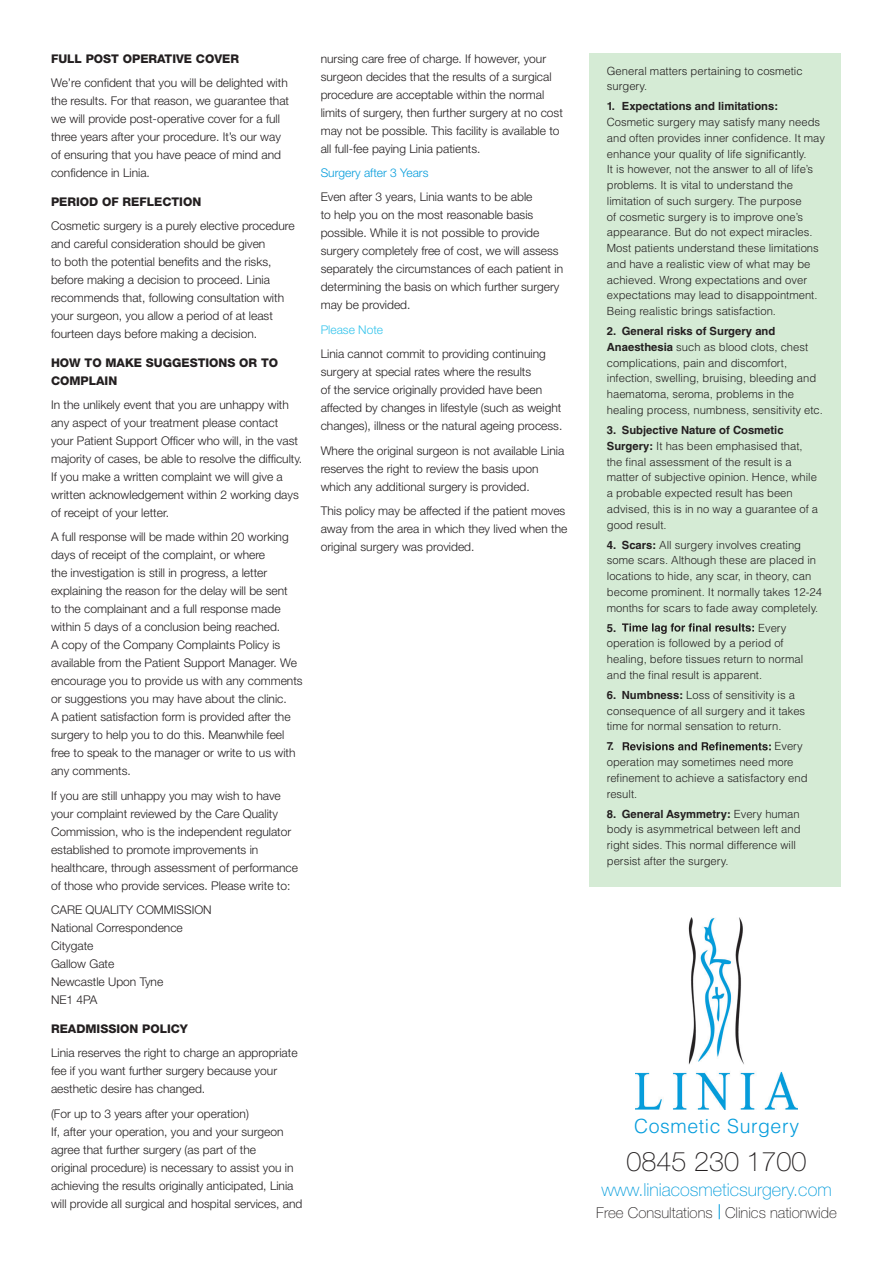
<style>
.page{position:relative;width:893px;height:1263px;background:#fff}
.page>*{position:absolute;margin:0;border:0;box-sizing:border-box;transform-origin:0 0}
.t1{font:100 27px "Helvetica Neue LT Std";color:#231f20}
.t2{font:300 19.5px "Helvetica LT Std";letter-spacing:.03em;color:#069ddc}
.t3{font:100 18px "Helvetica Neue LT Std";color:#069ddc}
.t4{font:100 15px "Helvetica Neue LT Std";color:#231f20}
.t5{font:300 12px/18px "Helvetica Neue LT Std";color:#231f20}
.t6{font:800 12px/18px "Helvetica Neue LT Std";color:#231f20}
.t7{font:300 12px "Helvetica Neue LT Std";color:#069ddc}
.t8{font:300 12px "Helvetica Neue LT Std";color:#35c4ec}
.t9{font:300 11.25px/15.8px "Helvetica LT Std";color:#231f20}
.t10{font:700 11.25px "Helvetica LT Std";color:#231f20}
.s1{font-weight:700}
.s2{font-weight:400;color:#069ddc}
</style>
<div class="page">
<img style="left:636px;top:918px;width:161px;height:191px">
<div style="left:589px;top:53px;width:252px;height:834px;background:#d5ebd5"></div>
<svg style="left:622px;top:623px;width:132px;height:11px"></svg>
<svg style="left:623px;top:742px;width:148px;height:8px"></svg>
<p class="t6" style="left:51px;top:49px;width:190px">FULL POST OPERATIVE COVER</p>
<p class="t5" style="left:51px;top:73px;width:240px">We’re confident that you will be delighted with the results. For that reason, we guarantee that we will provide post-operative cover for a full three years after your procedure. It’s our way of ensuring that you have peace of mind and confidence in Linia.</p>
<p class="t6" style="left:51px;top:192px;width:152px">PERIOD OF REFLECTION</p>
<p class="t5" style="left:51px;top:216px;width:245px">Cosmetic surgery is a purely elective procedure and careful consideration should be given<br>to both the potential benefits and the risks, before making a decision to proceed. Linia recommends that, following consultation with your surgeon, you allow a period of at least fourteen days before making a decision.</p>
<p class="t6" style="left:51px;top:353px;width:229px">HOW TO MAKE SUGGESTIONS OR TO<br>COMPLAIN</p>
<p class="t5" style="left:51px;top:395px;width:253px">In the unlikely event that you are unhappy with any aspect of your treatment please contact your Patient Support Officer who will, in the vast majority of cases, be able to resolve the difficulty.<br>If you make a written complaint we will give a written acknowledgement within 2 working days of receipt of your letter.</p>
<p class="t5" style="left:51px;top:528px;width:253px">A full response will be made within 20 working days of receipt of the complaint, or where<br>the investigation is still in progress, a letter explaining the reason for the delay will be sent<br>to the complainant and a full response made within 5 days of a conclusion being reached.<br>A copy of the Company Complaints Policy is available from the Patient Support Manager. We encourage you to provide us with any comments or suggestions you may have about the clinic.<br>A patient satisfaction form is provided after the surgery to help you to do this. Meanwhile feel free to speak to the manager or write to us with any comments.</p>
<p class="t5" style="left:51px;top:786px;width:248px">If you are still unhappy you may wish to have your complaint reviewed by the Care Quality Commission, who is the independent regulator established to promote improvements in healthcare, through assessment of performance of those who provide services. Please write to:</p>
<p class="t5" style="left:51px;top:901px;width:162px">CARE QUALITY COMMISSION<br>National Correspondence<br>Citygate<br>Gallow Gate<br>Newcastle Upon Tyne<br>NE1 4PA</p>
<p class="t6" style="left:51px;top:1019px;width:138px">READMISSION POLICY</p>
<p class="t5" style="left:51px;top:1044px;width:248px">Linia reserves the right to charge an appropriate fee if you want further surgery because your aesthetic desire has changed.</p>
<p class="t5" style="left:51px;top:1104px;width:253px">(For up to 3 years after your operation)<br>If, after your operation, you and your surgeon agree that further surgery (as part of the<br>original procedure) is necessary to assist you in achieving the results originally anticipated, Linia will provide all surgical and hospital services, and</p>
<h2 class="t2" style="left:634px;top:1114px;width:166px">Cosmetic Surgery</h2>
<p class="t5" style="left:321px;top:49px;width:244px">nursing care free of charge. If however, your surgeon decides that the results of a surgical procedure are acceptable within the normal limits of surgery, then further surgery at no cost may not be possible. This facility is available to all full-fee paying Linia patients.</p>
<p class="t7" style="left:321px;top:165px;width:109px">Surgery after 3 Years</p>
<p class="t5" style="left:321px;top:188px;width:244px">Even after 3 years, Linia wants to be able<br>to help you on the most reasonable basis possible. While it is not possible to provide surgery completely free of cost, we will assess separately the circumstances of each patient in determining the basis on which further surgery may be provided.</p>
<p class="t8" style="left:321px;top:322px;width:64px">Please Note</p>
<p class="t5" style="left:321px;top:345px;width:243px">Linia cannot commit to providing continuing surgery at special rates where the results<br>of the service originally provided have been affected by changes in lifestyle (such as weight changes), illness or the natural ageing process.</p>
<p class="t5" style="left:321px;top:441px;width:245px">Where the original surgeon is not available Linia reserves the right to review the basis upon which any additional surgery is provided.</p>
<p class="t5" style="left:321px;top:501px;width:248px">This policy may be affected if the patient moves away from the area in which they lived when the original surgery was provided.</p>
<p class="t9" style="left:607px;top:63px;width:197px">General matters pertaining to cosmetic surgery.</p>
<p class="t10" style="left:607px;top:100px;width:173px">1. Expectations and limitations:</p>
<p class="t9" style="left:607px;top:114px;width:220px">Cosmetic surgery may satisfy many needs and often provides inner confidence. It may enhance your quality of life significantly.<br>It is however, not the answer to all of life’s problems. It is vital to understand the limitation of such surgery. The purpose<br>of cosmetic surgery is to improve one’s appearance. But do not expect miracles.<br>Most patients understand these limitations and have a realistic view of what may be achieved. Wrong expectations and over expectations may lead to disappointment.<br>Being realistic brings satisfaction.</p>
<p class="t9" style="left:607px;top:323px;width:218px"><span class="s1">2. General risks of Surgery and Anaesthesia</span> such as blood clots, chest complications, pain and discomfort, infection, swelling, bruising, bleeding and haematoma, seroma, problems in the healing process, numbness, sensitivity etc.</p>
<p class="t9" style="left:607px;top:422px;width:213px"><span class="s1">3. Subjective Nature of Cosmetic Surgery:</span> It has been emphasised that, the final assessment of the result is a matter of subjective opinion. Hence, while a probable expected result has been advised, this is in no way a guarantee of a good result.</p>
<p class="t9" style="left:607px;top:536px;width:217px"><span class="s1">4. Scars:</span> All surgery involves creating some scars. Although these are placed in locations to hide, any scar, in theory, can become prominent. It normally takes 12-24 months for scars to fade away completely.</p>
<p class="t10" style="left:607px;top:621px;width:11px">5.</p>
<p class="t9" style="left:607px;top:619px;width:198px;text-indent:151px">Every operation is followed by a period of healing, before tissues return to normal and the final result is apparent.</p>
<p class="t9" style="left:607px;top:687px;width:200px"><span class="s1">6. Numbness:</span> Loss of sensitivity is a consequence of all surgery and it takes time for normal sensation to return.</p>
<p class="t10" style="left:607px;top:739px;width:9px">7.</p>
<p class="t9" style="left:607px;top:738px;width:202px;text-indent:168px">Every operation may sometimes need more refinement to achieve a satisfactory end result.</p>
<p class="t9" style="left:607px;top:805px;width:195px"><span class="s1">8. General Asymmetry:</span> Every human body is asymmetrical between left and right sides. This normal difference will persist after the surgery.</p>
<h1 class="t1" style="left:626px;top:1145px;width:182px">0845 230 1700</h1>
<h3 class="t3" style="left:601px;top:1180px;width:232px">www.liniacosmeticsurgery.com</h3>
<p class="t4" style="left:596px;top:1204px;width:242px">Free Consultations <span class="s2">|</span> Clinics nationwide</p>
</div>
